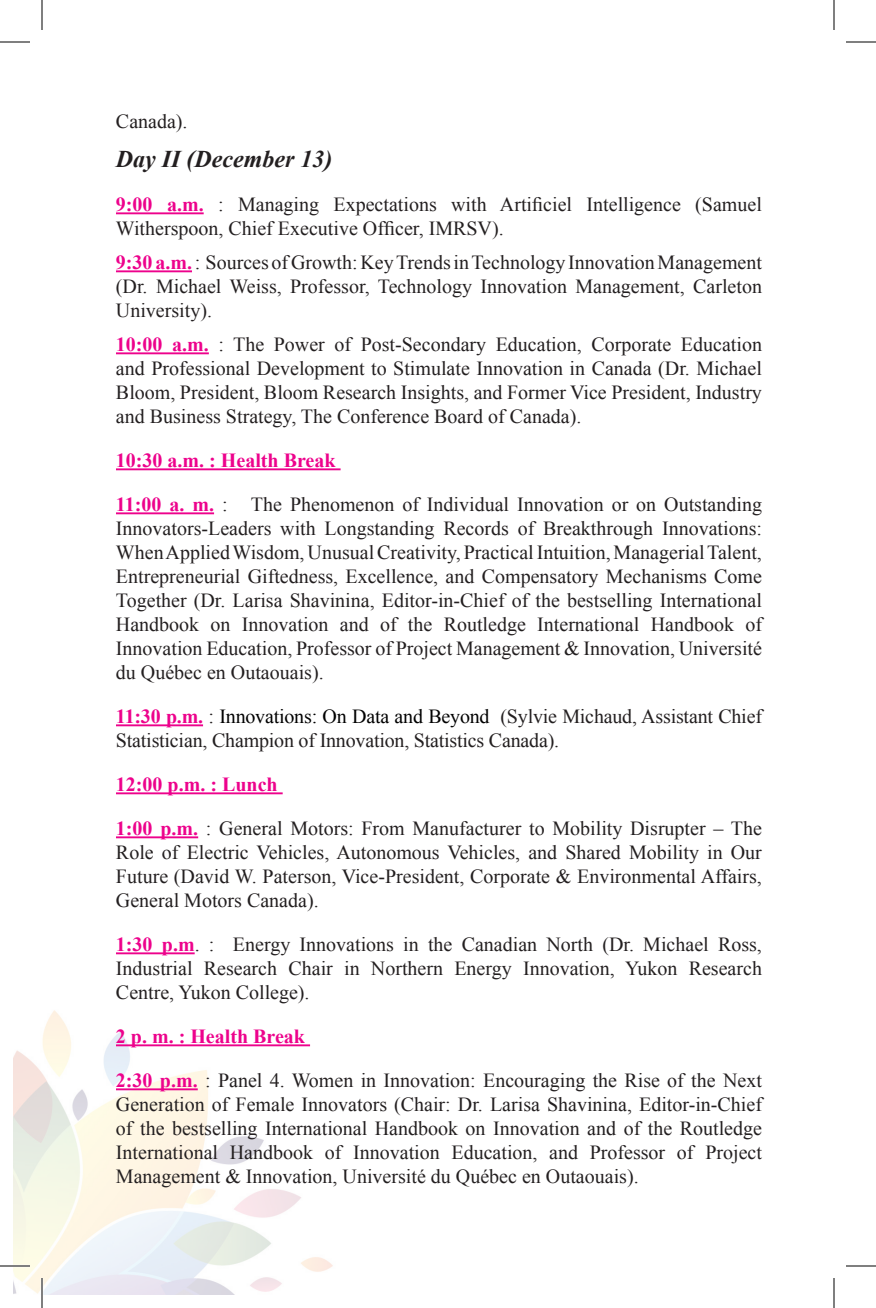
<style>
.page{position:relative;width:876px;height:1308px;background:#fff}
.page>*{position:absolute;margin:0;border:0;box-sizing:border-box;transform-origin:0 0}
.t1{font:italic 700 24px "Times New Roman";color:#231f20}
.t2{font:20px/24px "Times New Roman";color:#231f20;text-align:justify}
.t3{font:700 20px "Times New Roman";color:#ed028c}
.s1{font-weight:700;color:#ed028c}
.s2{color:#000}
</style>
<div class="page">
<img style="left:14px;top:214px;width:327px;height:1080px">
<hr style="left:116px;top:212px;width:88px;height:2px;background:#ed028c">
<hr style="left:116px;top:270px;width:76px;height:2px;background:#ed028c">
<hr style="left:116px;top:352px;width:93px;height:2px;background:#ed028c">
<hr style="left:116px;top:468px;width:225px;height:2px;background:#ed028c">
<hr style="left:116px;top:512px;width:98px;height:2px;background:#ed028c">
<hr style="left:116px;top:724px;width:87px;height:2px;background:#ed028c">
<hr style="left:116px;top:792px;width:167px;height:2px;background:#ed028c">
<hr style="left:116px;top:836px;width:82px;height:2px;background:#ed028c">
<hr style="left:116px;top:952px;width:79px;height:2px;background:#ed028c">
<hr style="left:116px;top:1044px;width:194px;height:2px;background:#ed028c">
<hr style="left:116px;top:1088px;width:82px;height:2px;background:#ed028c">
<hr style="left:0;top:1265px;width:30px;height:2px;background:#fff">
<hr style="left:41px;top:1278px;width:2px;height:30px;background:#fff">
<hr style="left:0;top:42px;width:30px;height:1px;background:#000">
<hr style="left:846px;top:42px;width:30px;height:1px;background:#000">
<hr style="left:0;top:1266px;width:30px;height:1px;background:#000">
<hr style="left:846px;top:1266px;width:30px;height:1px;background:#000">
<hr style="left:42px;top:0;width:1px;height:30px;background:#000">
<hr style="left:42px;top:1278px;width:1px;height:30px;background:#000">
<hr style="left:834px;top:0;width:1px;height:30px;background:#000">
<hr style="left:834px;top:1278px;width:1px;height:30px;background:#000">
<p class="t2" style="left:116px;top:109px;width:73px">Canada).</p>
<p class="t1" style="left:116px;top:142px;width:218px">Day II (December 13)</p>
<p class="t2" style="left:116px;top:192px;width:647px"><span class="s1">9:00 a.m.</span> : Managing Expectations with Artificiel Intelligence (Samuel<br>Witherspoon, Chief Executive Officer, IMRSV).</p>
<p class="t2" style="left:116px;top:250px;width:648px"><span class="s1">9:30 a.m.</span>: Sources of Growth: Key Trends in Technology Innovation Management (Dr. Michael Weiss, Professor, Technology Innovation Management, Carleton University).</p>
<p class="t2" style="left:116px;top:332px;width:648px"><span class="s1">10:00 a.m.</span> : The Power of Post-Secondary Education, Corporate Education and Professional Development to Stimulate Innovation in Canada (Dr. Michael Bloom, President, Bloom Research Insights, and Former Vice President, Industry and Business Strategy, The Conference Board of Canada).</p>
<p class="t3" style="left:116px;top:447px;width:221px">10:30 a.m. : Health Break</p>
<p class="t2" style="left:116px;top:492px;width:648px"><span class="s1">11:00 a. m.</span> : The Phenomenon of Individual Innovation or on Outstanding Innovators-Leaders with Longstanding Records of Breakthrough Innovations:<br>When Applied Wisdom, Unusual Creativity, Practical Intuition, Managerial Talent, Entrepreneurial Giftedness, Excellence, and Compensatory Mechanisms Come Together (Dr. Larisa Shavinina, Editor-in-Chief of the bestselling International Handbook on Innovation and of the Routledge International Handbook of Innovation Education, Professor of Project Management &amp; Innovation, Université du Québec en Outaouais).</p>
<p class="t2" style="left:116px;top:704px;width:648px"><span class="s1">11:30 p.m.</span> : <span class="s2">Innovations: On Data and Beyond</span> (Sylvie Michaud, Assistant Chief<br>Statistician, Champion of Innovation, Statistics Canada).</p>
<p class="t3" style="left:116px;top:771px;width:163px">12:00 p.m. : Lunch</p>
<p class="t2" style="left:116px;top:816px;width:648px"><span class="s1">1:00 p.m.</span> : General Motors: From Manufacturer to Mobility Disrupter – The Role of Electric Vehicles, Autonomous Vehicles, and Shared Mobility in Our Future (David W. Paterson, Vice-President, Corporate &amp; Environmental Affairs, General Motors Canada).</p>
<p class="t2" style="left:116px;top:932px;width:648px"><span class="s1">1:30 p.m</span>. : Energy Innovations in the Canadian North (Dr. Michael Ross, Industrial Research Chair in Northern Energy Innovation, Yukon Research Centre, Yukon College).</p>
<p class="t3" style="left:116px;top:1023px;width:191px">2 p. m. : Health Break</p>
<p class="t2" style="left:116px;top:1068px;width:648px"><span class="s1">2:30 p.m.</span> : Panel 4. Women in Innovation: Encouraging the Rise of the Next Generation of Female Innovators (Chair: Dr. Larisa Shavinina, Editor-in-Chief of the bestselling International Handbook on Innovation and of the Routledge International Handbook of Innovation Education, and Professor of Project Management &amp; Innovation, Université du Québec en Outaouais).</p>
</div>
